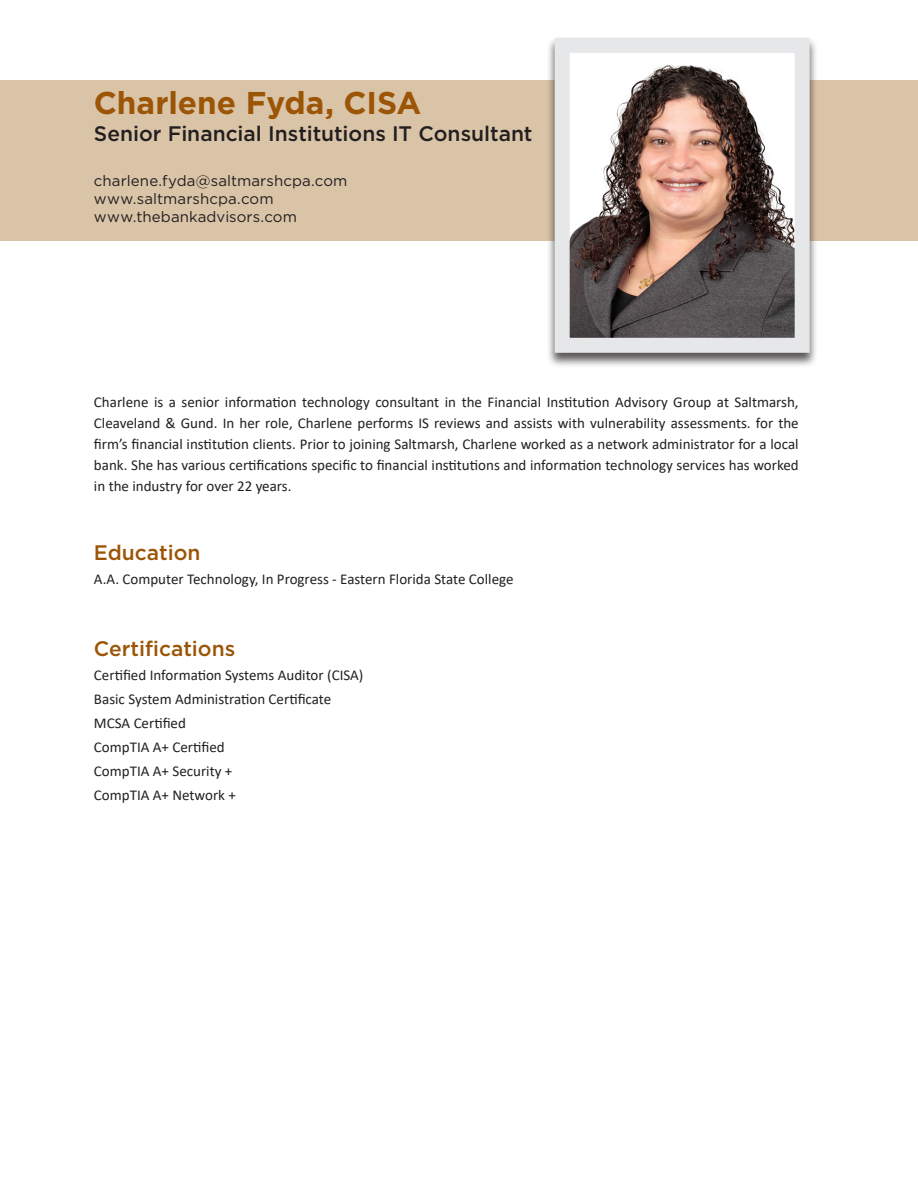
<style>
.page{position:relative;width:918px;height:1188px;background:#fff}
.page>*{position:absolute;margin:0;border:0;box-sizing:border-box;transform-origin:0 0}
.t1{font:700 31.5px "Gotham";color:#9c5506}
.t2{font:500 21px "Gotham";color:#231f20}
.t3{font:500 21px "Gotham";color:#9c5506}
.t4{font:15px/21px "Calibri";color:#231f20;text-align:justify}
.t5{font:15px "Gotham";letter-spacing:.01em;color:#231f20}
</style>
<div class="page">
<div style="left:0;top:80px;width:918px;height:161px;background:#d9c4a7"></div>
<div style="left:546px;top:36px;width:272px;height:332px;background:#231f20;opacity:.75"></div>
<img style="left:571px;top:54px;width:223px;height:283px">
<div style="left:555px;top:38px;width:255px;height:315px;border:15px solid #e6e7e9"></div>
<p class="t1" style="left:94px;top:82px;width:329px">Charlene Fyda, CISA</p>
<p class="t2" style="left:94px;top:119px;width:440px">Senior Financial Institutions IT Consultant</p>
<p class="t5" style="left:94px;top:171px;width:255px">charlene.fyda@saltmarshcpa.com</p>
<p class="t5" style="left:94px;top:189px;width:181px">www.saltmarshcpa.com</p>
<p class="t5" style="left:94px;top:207px;width:204px">www.thebankadvisors.com</p>
<p class="t4" style="left:94px;top:391px;width:706px">Charlene is a senior information technology consultant in the Financial Institution Advisory Group at Saltmarsh, Cleaveland &amp; Gund. In her role, Charlene performs IS reviews and assists with vulnerability assessments. for the firm’s financial institution clients. Prior to joining Saltmarsh, Charlene worked as a network administrator for a local bank. She has various certifications specific to financial institutions and information technology services has worked in the industry for over 22 years.</p>
<p class="t3" style="left:94px;top:539px;width:108px">Education</p>
<p class="t4" style="left:94px;top:568px;width:421px">A.A. Computer Technology, In Progress - Eastern Florida State College</p>
<p class="t3" style="left:94px;top:635px;width:143px">Certifications</p>
<p class="t4" style="left:94px;top:664px;width:271px">Certified Information Systems Auditor (CISA)</p>
<p class="t4" style="left:94px;top:688px;width:239px">Basic System Administration Certificate</p>
<p class="t4" style="left:94px;top:712px;width:94px">MCSA Certified</p>
<p class="t4" style="left:94px;top:736px;width:132px">CompTIA A+ Certified</p>
<p class="t4" style="left:94px;top:760px;width:140px">CompTIA A+ Security +</p>
<p class="t4" style="left:94px;top:784px;width:143px">CompTIA A+ Network +</p>
</div>
